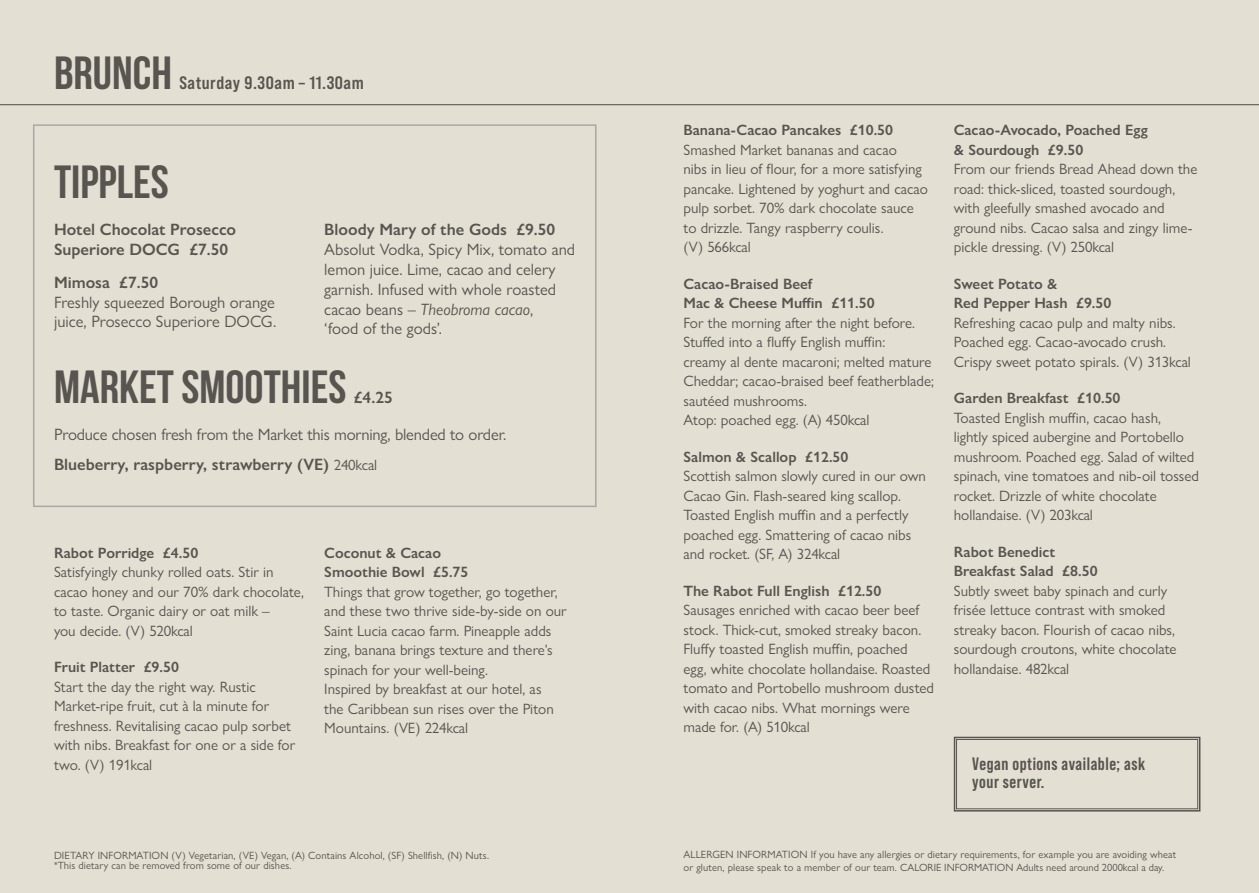
<style>
.page{position:relative;width:1259px;height:893px;background:#e3dfd3}
.page>*{position:absolute;margin:0;border:0;box-sizing:border-box;transform-origin:0 0}
.t1{font:46.5px "Bebas Neue";color:#585551;scale:1.04 1}
.t2{font:700 18px/18px "Bebas Neue Pro";letter-spacing:.03em;color:#585551}
.t3{font:18px "Bebas Neue Pro Sm E Bd";letter-spacing:.03em;color:#585551}
.t4{font:16.5px/19.8px "Gill Sans Nova";color:#585551}
.t5{font:600 16.5px/19.8px "Gill Sans Nova";color:#585551}
.t6{font:15px/19.5px "Gill Sans Nova";color:#585551}
.t7{font:600 15px/19.5px "Gill Sans Nova";color:#585551}
.t8{font:10.5px/10.2px "Gill Sans Nova";letter-spacing:.01em;color:#585551}
.s1{font-style:italic}
.s2{font-weight:600}
.s3{font-size:15px}
</style>
<div class="page">
<hr style="left:0;top:104px;width:1259px;height:1px;background:#585551">
<div style="left:33px;top:124px;width:563px;height:383px;border:2px solid #aca7a5"></div>
<svg style="left:953px;top:736px;width:248px;height:76px"></svg>
<div style="left:956px;top:739px;width:242px;height:70px;border:1px solid #585551"></div>
<h1 class="t1" style="left:54px;top:47px;width:115px">BRUNCH</h1>
<p class="t3" style="left:179px;top:72px;width:186px">Saturday 9.30am – 11.30am</p>
<h1 class="t1" style="left:54px;top:156px;width:112px">TIPPLES</h1>
<p class="t5" style="left:54px;top:220px;width:184px">Hotel Chocolat Prosecco<br>Superiore DOCG £7.50</p>
<p class="t5" style="left:54px;top:272px;width:106px">Mimosa £7.50</p>
<p class="t4" style="left:54px;top:292px;width:224px">Freshly squeezed Borough orange juice, Prosecco Superiore DOCG.</p>
<p class="t5" style="left:324px;top:220px;width:232px">Bloody Mary of the Gods £9.50</p>
<p class="t4" style="left:324px;top:239px;width:252px">Absolut Vodka, Spicy Mix, tomato and lemon juice. Lime, cacao and celery garnish. Infused with whole roasted cacao beans – <span class="s1">Theobroma cacao</span>,<br>‘food of the gods’.</p>
<h1 class="t1" style="left:54px;top:361px;width:283px">MARKET SMOOTHIES</h1>
<p class="t5" style="left:354px;top:387px;width:40px">£4.25</p>
<p class="t4" style="left:54px;top:420px;width:454px;line-height:29.7px">Produce chosen fresh from the Market this morning, blended to order.<br><span class="s2">Blueberry, raspberry, strawberry (VE)</span> <span class="s3">240kcal</span></p>
<p class="t7" style="left:54px;top:543px;width:146px">Rabot Porridge £4.50</p>
<p class="t6" style="left:54px;top:562px;width:251px">Satisfyingly chunky rolled oats. Stir in cacao honey and our 70% dark chocolate, to taste. Organic dairy or oat milk –<br>you decide. (V) 520kcal</p>
<p class="t7" style="left:54px;top:657px;width:127px">Fruit Platter £9.50</p>
<p class="t6" style="left:54px;top:677px;width:243px">Start the day the right way. Rustic Market-ripe fruit, cut à la minute for freshness. Revitalising cacao pulp sorbet with nibs. Breakfast for one or a side for two. (V) 191kcal</p>
<p class="t7" style="left:324px;top:543px;width:146px">Coconut &amp; Cacao<br>Smoothie Bowl £5.75</p>
<p class="t6" style="left:324px;top:582px;width:244px">Things that grow together, go together, and these two thrive side-by-side on our Saint Lucia cacao farm. Pineapple adds zing, banana brings texture and there’s spinach for your well-being.<br>Inspired by breakfast at our hotel, as<br>the Caribbean sun rises over the Piton Mountains. (VE) 224kcal</p>
<p class="t7" style="left:683px;top:120px;width:211px">Banana-Cacao Pancakes £10.50</p>
<p class="t6" style="left:683px;top:140px;width:246px">Smashed Market bananas and cacao<br>nibs in lieu of flour, for a more satisfying pancake. Lightened by yoghurt and cacao pulp sorbet. 70% dark chocolate sauce to drizzle. Tangy raspberry coulis.<br>(V) 566kcal</p>
<p class="t7" style="left:683px;top:274px;width:193px">Cacao-Braised Beef<br>Mac &amp; Cheese Muffin £11.50</p>
<p class="t6" style="left:683px;top:313px;width:252px">For the morning after the night before.<br>Stuffed into a fluffy English muffin:<br>creamy al dente macaroni; melted mature Cheddar; cacao-braised beef featherblade; sautéed mushrooms.<br>Atop: poached egg. (A) 450kcal</p>
<p class="t7" style="left:683px;top:447px;width:166px">Salmon &amp; Scallop £12.50</p>
<p class="t6" style="left:683px;top:466px;width:244px">Scottish salmon slowly cured in our own Cacao Gin. Flash-seared king scallop.<br>Toasted English muffin and a perfectly poached egg. Smattering of cacao nibs and rocket. (SF, A) 324kcal</p>
<p class="t7" style="left:683px;top:581px;width:199px">The Rabot Full English £12.50</p>
<p class="t6" style="left:683px;top:600px;width:252px">Sausages enriched with cacao beer beef stock. Thick-cut, smoked streaky bacon.<br>Fluffy toasted English muffin, poached egg, white chocolate hollandaise. Roasted tomato and Portobello mushroom dusted with cacao nibs. What mornings were made for. (A) 510kcal</p>
<p class="t7" style="left:954px;top:120px;width:195px">Cacao-Avocado, Poached Egg &amp; Sourdough £9.50</p>
<p class="t6" style="left:954px;top:159px;width:245px">From our friends Bread Ahead down the road: thick-sliced, toasted sourdough, with gleefully smashed avocado and ground nibs. Cacao salsa and zingy lime&shy;pickle dressing. (V) 250kcal</p>
<p class="t7" style="left:954px;top:274px;width:159px">Sweet Potato &amp;<br>Red Pepper Hash £9.50</p>
<p class="t6" style="left:954px;top:313px;width:238px">Refreshing cacao pulp and malty nibs.<br>Poached egg. Cacao-avocado crush.<br>Crispy sweet potato spirals. (V) 313kcal</p>
<p class="t7" style="left:954px;top:388px;width:168px">Garden Breakfast £10.50</p>
<p class="t6" style="left:954px;top:408px;width:247px">Toasted English muffin, cacao hash,<br>lightly spiced aubergine and Portobello mushroom. Poached egg. Salad of wilted spinach, vine tomatoes and nib-oil tossed rocket. Drizzle of white chocolate hollandaise. (V) 203kcal</p>
<p class="t7" style="left:954px;top:542px;width:145px">Rabot Benedict<br>Breakfast Salad £8.50</p>
<p class="t6" style="left:954px;top:581px;width:224px">Subtly sweet baby spinach and curly frisée lettuce contrast with smoked streaky bacon. Flourish of cacao nibs, sourdough croutons, white chocolate hollandaise. 482kcal</p>
<p class="t2" style="left:972px;top:754px;width:174px">Vegan options available; ask your server.</p>
<p class="t8" style="left:54px;top:850px;width:436px">DIETARY INFORMATION (V) Vegetarian, (VE) Vegan, (A) Contains Alcohol, (SF) Shellfish, (N) Nuts. <sup>*</sup>This dietary can be removed from some of our dishes.</p>
<p class="t8" style="left:683px;top:847px;width:494px;line-height:13.5px">ALLERGEN INFORMATION If you have any allergies or dietary requirements, for example you are avoiding wheat or gluten, please speak to a member of our team. CALORIE INFORMATION Adults need around 2000kcal a day.</p>
</div>
